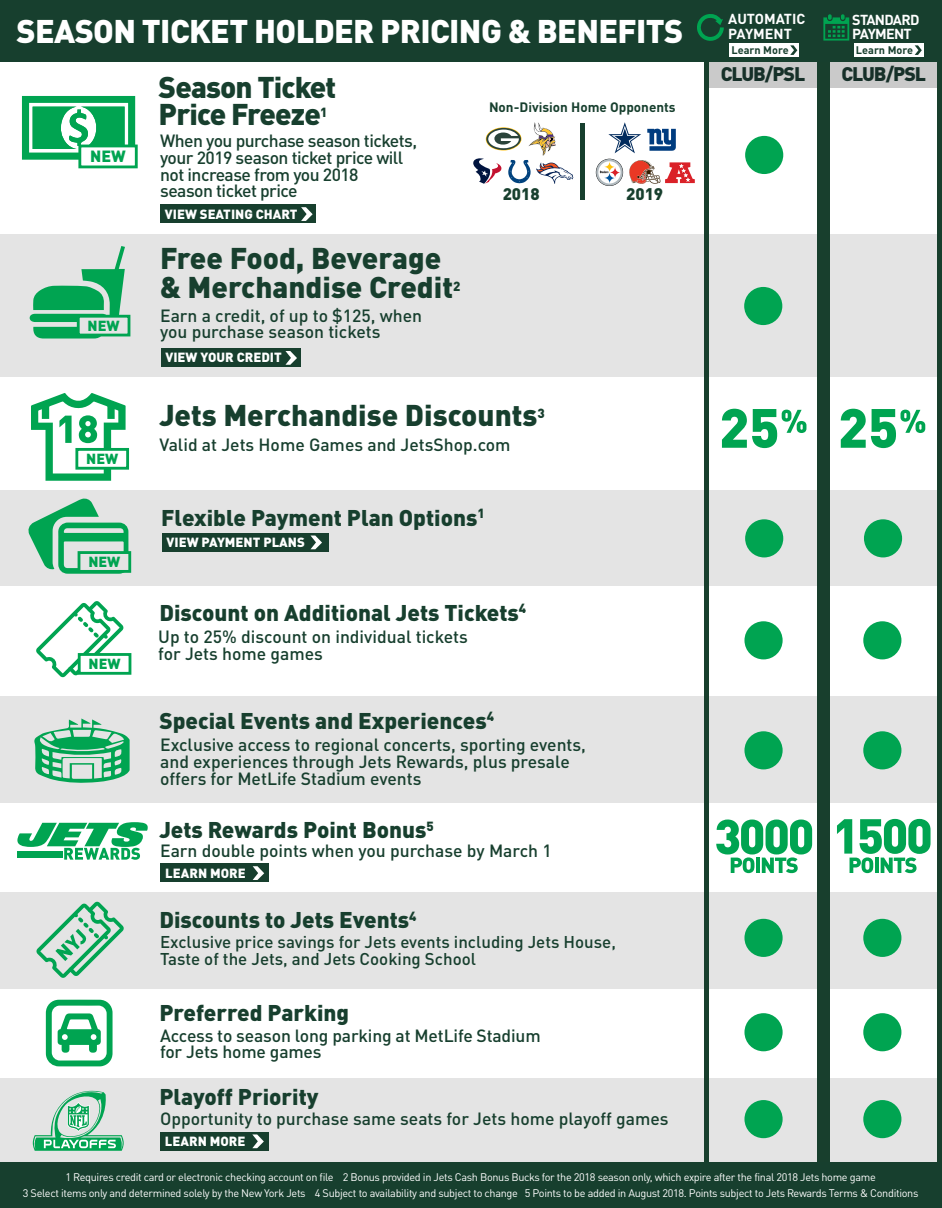
<style>
.page{position:relative;width:942px;height:1208px;background:#fff}
.page>*{position:absolute;margin:0;border:0;box-sizing:border-box;transform-origin:0 0}
.t1{font:900 32.38px "DIN Pro";letter-spacing:-.02em;color:#fff}
.t2{font:900 29.62px/29.4px "DIN Pro";color:#173f2e}
.t3{font:900 29.62px/27px "DIN Pro";letter-spacing:-.03em;color:#173f2e}
.t4{font:900 22.5px "DIN Pro";color:#173f2e}
.t5{font:900 19.44px "DIN Pro";letter-spacing:-.05em;color:#163029}
.t6{font:500 17.5px/16.6px "DIN Pro";color:#173f2e}
.t7{font:500 17.5px/16.6px "DIN Pro";letter-spacing:-.03em;color:#173f2e}
.t8{font:500 16.88px/16.6px "DIN Pro";color:#173f2e}
.t9{font:900 16.62px "DIN Pro";color:#173f2e}
.t10{font:900 16.06px "DIN Pro";color:#00a451}
.t11{font:900 14.44px "DIN Pro";color:#00a451}
.t12{font:700 14.31px/14.3px "DIN Pro";color:#fff}
.t13{font:700 14.31px/14.3px "DIN Pro";letter-spacing:-.05em;color:#fff}
.t14{font:700 13.5px "DIN Pro";color:#173f2e}
.t15{font:900 13.12px "DIN Pro";color:#fff}
.t16{font:900 13.12px "DIN Pro";color:#173f2e}
.t17{font:10.88px/16.3px "DIN Pro";letter-spacing:-.03em;color:#fff;text-align:center}
.t18{font:700 10.88px "DIN Pro";color:#173f2e}
</style>
<div class="page">
<div style="left:0;top:234px;width:940px;height:142px;background:#e4e4e4"></div>
<div style="left:0;top:490px;width:941px;height:95px;background:#e4e4e4"></div>
<div style="left:0;top:892px;width:941px;height:96px;background:#e4e4e4"></div>
<div style="left:0;top:696px;width:941px;height:106px;background:#e4e4e4"></div>
<div style="left:0;top:1078px;width:941px;height:84px;background:#e4e4e4"></div>
<div style="left:706px;top:59px;width:235px;height:29px;background:#cacaca"></div>
<div style="left:817px;top:59px;width:12px;height:1148px;background:#183f2d"></div>
<div style="left:704px;top:59px;width:5px;height:1148px;background:#183f2d"></div>
<hr style="left:937px;top:61px;width:4px;height:1146px;background:#183f2d">
<div style="left:0;top:0;width:941px;height:61px;background:#173f2e"></div>
<div style="left:745px;top:136px;width:38px;height:38px;background:#00a451;border-radius:50%"></div>
<div style="left:745px;top:519px;width:38px;height:38px;background:#00a451;border-radius:50%"></div>
<div style="left:744px;top:1100px;width:38px;height:38px;background:#00a451;border-radius:50%"></div>
<div style="left:0;top:1162px;width:941px;height:46px;background:#173f2e"></div>
<svg style="left:697px;top:14px;width:26px;height:27px"></svg>
<svg style="left:823px;top:14px;width:26px;height:27px"></svg>
<svg style="left:722px;top:409px;width:24px;height:39px"></svg>
<svg style="left:752px;top:409px;width:54px;height:39px"></svg>
<div style="left:744px;top:621px;width:38px;height:38px;background:#00a451;border-radius:50%"></div>
<div style="left:744px;top:1013px;width:38px;height:38px;background:#00a451;border-radius:50%"></div>
<div style="left:744px;top:731px;width:38px;height:38px;background:#00a451;border-radius:50%"></div>
<div style="left:744px;top:918px;width:38px;height:39px;background:#00a451;border-radius:50%"></div>
<svg style="left:473px;top:122px;width:100px;height:62px"></svg>
<hr style="left:580px;top:123px;width:4px;height:77px;background:#173f2e">
<svg style="left:596px;top:159px;width:26px;height:27px"></svg>
<svg style="left:599px;top:122px;width:96px;height:62px"></svg>
<svg style="left:32px;top:1090px;width:92px;height:60px"></svg>
<div style="left:160px;top:1131px;width:108px;height:19px;background:#173f2e"></div>
<svg style="left:252px;top:1134px;width:12px;height:14px"></svg>
<div style="left:161px;top:348px;width:140px;height:19px;background:#173f2e"></div>
<svg style="left:285px;top:351px;width:12px;height:14px"></svg>
<div style="left:162px;top:533px;width:166px;height:18px;background:#173f2e"></div>
<svg style="left:310px;top:535px;width:12px;height:14px"></svg>
<svg style="left:22px;top:96px;width:113px;height:64px"></svg>
<div style="left:78px;top:144px;width:60px;height:24px;background:#fff;border:3px solid #00a451"></div>
<svg style="left:28px;top:498px;width:100px;height:75px"></svg>
<div style="left:78px;top:551px;width:53px;height:22px;background:#e4e4e4;border:3px solid #00a451"></div>
<svg style="left:30px;top:246px;width:95px;height:92px"></svg>
<div style="left:77px;top:315px;width:53px;height:21px;background:#e4e4e4;border:3px solid #00a451"></div>
<svg style="left:126px;top:448px;width:3px;height:21px"></svg>
<svg style="left:31px;top:393px;width:95px;height:88px"></svg>
<svg style="left:36px;top:601px;width:88px;height:76px"></svg>
<div style="left:78px;top:653px;width:53px;height:21px;background:#fff;border:3px solid #00a451"></div>
<svg style="left:46px;top:999px;width:66px;height:67px"></svg>
<svg style="left:34px;top:718px;width:96px;height:65px"></svg>
<svg style="left:36px;top:901px;width:88px;height:77px"></svg>
<div style="left:160px;top:204px;width:156px;height:19px;background:#173f2e"></div>
<svg style="left:301px;top:207px;width:11px;height:14px"></svg>
<div style="left:729px;top:43px;width:70px;height:14px;background:#fff"></div>
<svg style="left:790px;top:45px;width:7px;height:10px"></svg>
<svg style="left:17px;top:822px;width:131px;height:37px"></svg>
<div style="left:17px;top:851px;width:45px;height:6px;background:#00a451"></div>
<svg style="left:716px;top:819px;width:96px;height:54px"></svg>
<div style="left:853px;top:43px;width:70px;height:14px;background:#fff"></div>
<svg style="left:914px;top:45px;width:7px;height:10px"></svg>
<div style="left:863px;top:519px;width:39px;height:38px;background:#00a451;border-radius:50%"></div>
<div style="left:863px;top:1100px;width:38px;height:38px;background:#00a451;border-radius:50%"></div>
<svg style="left:840px;top:409px;width:85px;height:39px"></svg>
<div style="left:863px;top:621px;width:38px;height:38px;background:#00a451;border-radius:50%"></div>
<div style="left:863px;top:1013px;width:38px;height:38px;background:#00a451;border-radius:50%"></div>
<div style="left:863px;top:731px;width:38px;height:38px;background:#00a451;border-radius:50%"></div>
<div style="left:863px;top:918px;width:38px;height:39px;background:#00a451;border-radius:50%"></div>
<svg style="left:837px;top:819px;width:93px;height:54px"></svg>
<div style="left:744px;top:287px;width:38px;height:38px;background:#00a451;border-radius:50%"></div>
<div style="left:161px;top:863px;width:108px;height:19px;background:#173f2e"></div>
<svg style="left:253px;top:866px;width:11px;height:14px"></svg>
<h1 class="t1" style="left:17px;top:4px;width:668px">SEASON TICKET HOLDER PRICING &amp; BENEFITS</h1>
<p class="t10" style="left:90px;top:143px;width:37px">NEW</p>
<p class="t11" style="left:88px;top:313px;width:33px">NEW</p>
<p class="t11" style="left:86px;top:446px;width:33px">NEW</p>
<p class="t11" style="left:88px;top:549px;width:33px">NEW</p>
<p class="t11" style="left:89px;top:651px;width:33px">NEW</p>
<h2 class="t3" style="left:159px;top:69px;width:179px">Season Ticket<br>Price Freeze</h2>
<p class="t16" style="left:320px;top:101px;width:9px">1</p>
<p class="t7" style="left:160px;top:131px;width:258px">When you purchase season tickets, your 2019 season ticket price will not increase from you 2018<br>season ticket price</p>
<p class="t15" style="left:165px;top:203px;width:134px">VIEW SEATING CHART</p>
<h2 class="t2" style="left:160px;top:240px;width:294px">Free Food, Beverage &amp; Merchandise Credit</h2>
<p class="t16" style="left:453px;top:275px;width:9px">2</p>
<p class="t6" style="left:160px;top:305px;width:263px">Earn a credit, of up to $125, when you purchase season tickets</p>
<p class="t15" style="left:165px;top:346px;width:118px">VIEW YOUR CREDIT</p>
<p class="t14" style="left:489px;top:96px;width:188px">Non-Division Home Opponents</p>
<p class="t9" style="left:502px;top:179px;width:39px">2018</p>
<p class="t9" style="left:626px;top:179px;width:39px">2019</p>
<h2 class="t2" style="left:159px;top:396px;width:379px">Jets Merchandise Discounts</h2>
<p class="t16" style="left:537px;top:402px;width:9px">3</p>
<p class="t6" style="left:159px;top:434px;width:352px">Valid at Jets Home Games and JetsShop.com</p>
<p class="t4" style="left:161px;top:498px;width:325px">Flexible Payment Plan Options<sup>1</sup></p>
<p class="t15" style="left:166px;top:531px;width:140px">VIEW PAYMENT PLANS</p>
<p class="t4" style="left:159px;top:593px;width:368px">Discount on Additional Jets Tickets<sup>4</sup></p>
<p class="t6" style="left:158px;top:626px;width:311px">Up to 25% discount on individual tickets for Jets home games</p>
<p class="t4" style="left:159px;top:701px;width:336px">Special Events and Experiences<sup>4</sup></p>
<p class="t6" style="left:160px;top:735px;width:427px">Exclusive access to regional concerts, sporting events, and experiences through Jets Rewards, plus presale offers for MetLife Stadium events</p>
<p class="t4" style="left:159px;top:810px;width:276px">Jets Rewards Point Bonus<sup>5</sup></p>
<p class="t6" style="left:160px;top:840px;width:393px">Earn double points when you purchase by March 1</p>
<p class="t15" style="left:165px;top:861px;width:82px">LEARN MORE</p>
<p class="t4" style="left:159px;top:900px;width:259px">Discounts to Jets Events<sup>4</sup></p>
<p class="t8" style="left:160px;top:932px;width:457px">Exclusive price savings for Jets events including Jets House,<br>Taste of the Jets, and Jets Cooking School</p>
<p class="t4" style="left:159px;top:993px;width:191px">Preferred Parking</p>
<p class="t6" style="left:160px;top:1025px;width:382px">Access to season long parking at MetLife Stadium for Jets home games</p>
<p class="t4" style="left:159px;top:1077px;width:161px">Playoff Priority</p>
<p class="t6" style="left:160px;top:1108px;width:510px">Opportunity to purchase same seats for Jets home playoff games</p>
<p class="t12" style="left:728px;top:10px;width:79px">AUTOMATIC<br>PAYMENT</p>
<p class="t13" style="left:852px;top:11px;width:69px">STANDARD<br>PAYMENT</p>
<p class="t5" style="left:720px;top:57px;width:86px">CLUB/PSL</p>
<p class="t18" style="left:731px;top:41px;width:59px">Learn More</p>
<p class="t18" style="left:855px;top:41px;width:59px">Learn More</p>
<p class="t5" style="left:841px;top:57px;width:86px">CLUB/PSL</p>
<p class="t15" style="left:165px;top:1129px;width:82px">LEARN MORE</p>
<p class="t17" style="left:23px;top:1168px;width:896px">1 Requires credit card or electronic checking account on file 2 Bonus provided in Jets Cash Bonus Bucks for the 2018 season only, which expire after the final 2018 Jets home game<br>3 Select items only and determined solely by the New York Jets 4 Subject to availability and subject to change 5 Points to be added in August 2018. Points subject to Jets Rewards Terms &amp; Conditions</p>
</div>
